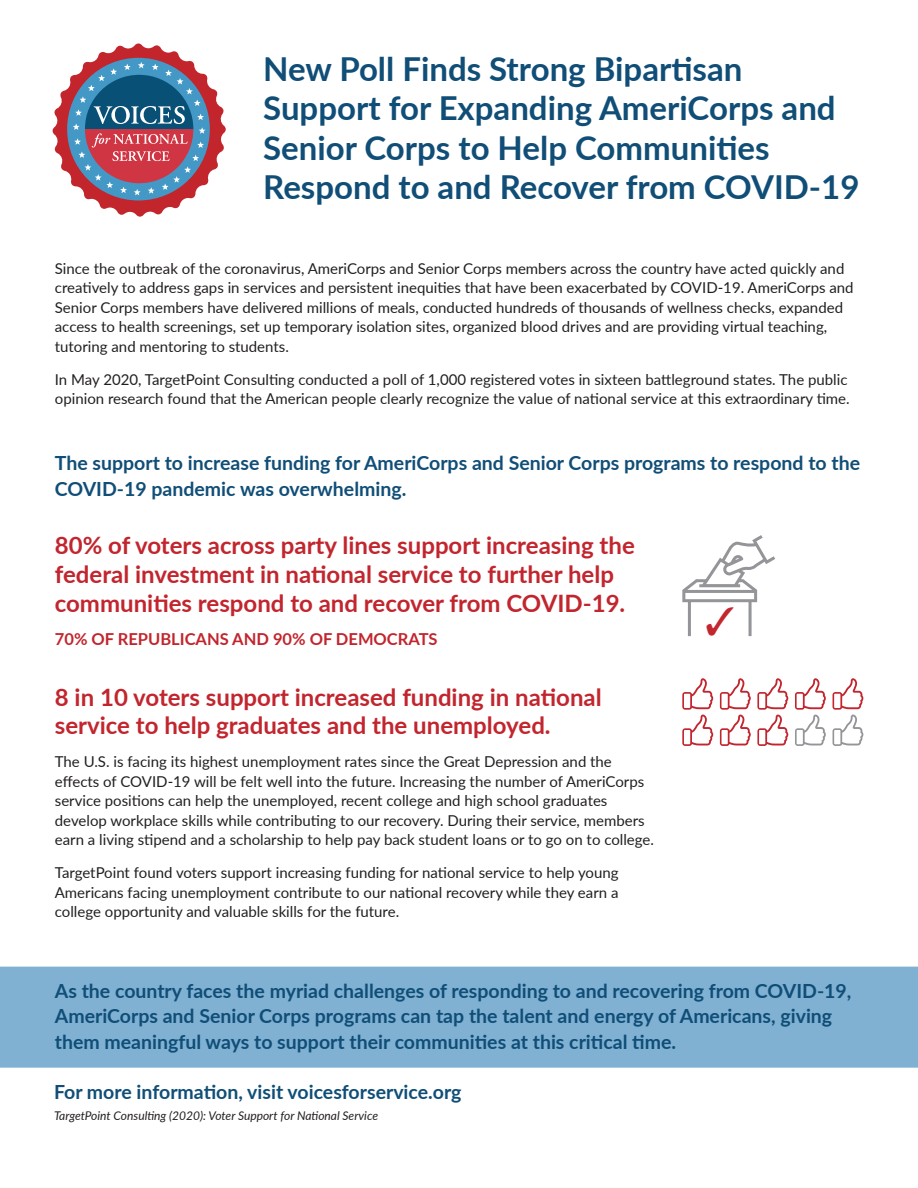
<style>
.page{position:relative;width:918px;height:1188px;background:#fff}
.page>*{position:absolute;margin:0;border:0;box-sizing:border-box;transform-origin:0 0}
.t1{font:700 33px/39.6px "Lato";color:#104e77}
.BODY{font:700 24px/28.8px "Lato";color:#c2252d}
.BODY-2{font:700 19.5px/25.5px "Lato";color:#104e77}
.BODY-3{font:700 16.5px "Lato";color:#c2252d}
.BODY-4{font:15px/19.5px "Lato";color:#231f20}
.BODY-5{font:italic 12px "Lato";color:#231f20}
</style>
<div class="page">
<div style="left:0;top:967px;width:918px;height:101px;background:#80b1d3"></div>
<svg style="left:53px;top:44px;width:173px;height:173px"></svg>
<svg style="left:682px;top:678px;width:31px;height:68px"></svg>
<svg style="left:720px;top:678px;width:31px;height:68px"></svg>
<svg style="left:757px;top:678px;width:31px;height:68px"></svg>
<svg style="left:795px;top:678px;width:31px;height:68px"></svg>
<svg style="left:833px;top:678px;width:30px;height:68px"></svg>
<svg style="left:682px;top:535px;width:93px;height:101px"></svg>
<p class="t1" style="left:263px;top:47px;width:598px">New Poll Finds Strong Bipartisan Support for Expanding AmeriCorps and Senior Corps to Help Communities Respond to and Recover from COVID-19</p>
<p class="BODY-4" style="left:55px;top:258px;width:800px">Since the outbreak of the coronavirus, AmeriCorps and Senior Corps members across the country have acted quickly and creatively to address gaps in services and persistent inequities that have been exacerbated by COVID-19. AmeriCorps and Senior Corps members have delivered millions of meals, conducted hundreds of thousands of wellness checks, expanded access to health screenings, set up temporary isolation sites, organized blood drives and are providing virtual teaching, tutoring and mentoring to students.</p>
<p class="BODY-4" style="left:55px;top:369px;width:796px">In May 2020, TargetPoint Consulting conducted a poll of 1,000 registered votes in sixteen battleground states. The public opinion research found that the American people clearly recognize the value of national service at this extraordinary time.</p>
<p class="BODY-2" style="left:55px;top:449px;width:807px">The support to increase funding for AmeriCorps and Senior Corps programs to respond to the<br>COVID-19 pandemic was overwhelming.</p>
<p class="BODY" style="left:55px;top:530px;width:582px">80% of voters across party lines support increasing the federal investment in national service to further help communities respond to and recover from COVID-19.</p>
<p class="BODY-3" style="left:55px;top:627px;width:384px">70% OF REPUBLICANS AND 90% OF DEMOCRATS</p>
<p class="BODY" style="left:55px;top:681px;width:548px">8 in 10 voters support increased funding in national service to help graduates and the unemployed.</p>
<p class="BODY-4" style="left:55px;top:751px;width:601px">The U.S. is facing its highest unemployment rates since the Great Depression and the effects of COVID-19 will be felt well into the future. Increasing the number of AmeriCorps service positions can help the unemployed, recent college and high school graduates develop workplace skills while contributing to our recovery. During their service, members earn a living stipend and a scholarship to help pay back student loans or to go on to college.</p>
<p class="BODY-4" style="left:55px;top:862px;width:565px;text-align:justify">TargetPoint found voters support increasing funding for national service to help young Americans facing unemployment contribute to our national recovery while they earn a college opportunity and valuable skills for the future.</p>
<p class="BODY-2" style="left:55px;top:977px;width:798px">As the country faces the myriad challenges of responding to and recovering from COVID-19,<br>AmeriCorps and Senior Corps programs can tap the talent and energy of Americans, giving them meaningful ways to support their communities at this critical time.</p>
<p class="BODY-2" style="left:54px;top:1078px;width:409px">For more information, visit voicesforservice.org</p>
<p class="BODY-5" style="left:54px;top:1107px;width:326px">TargetPoint Consulting (2020): Voter Support for National Service</p>
</div>
